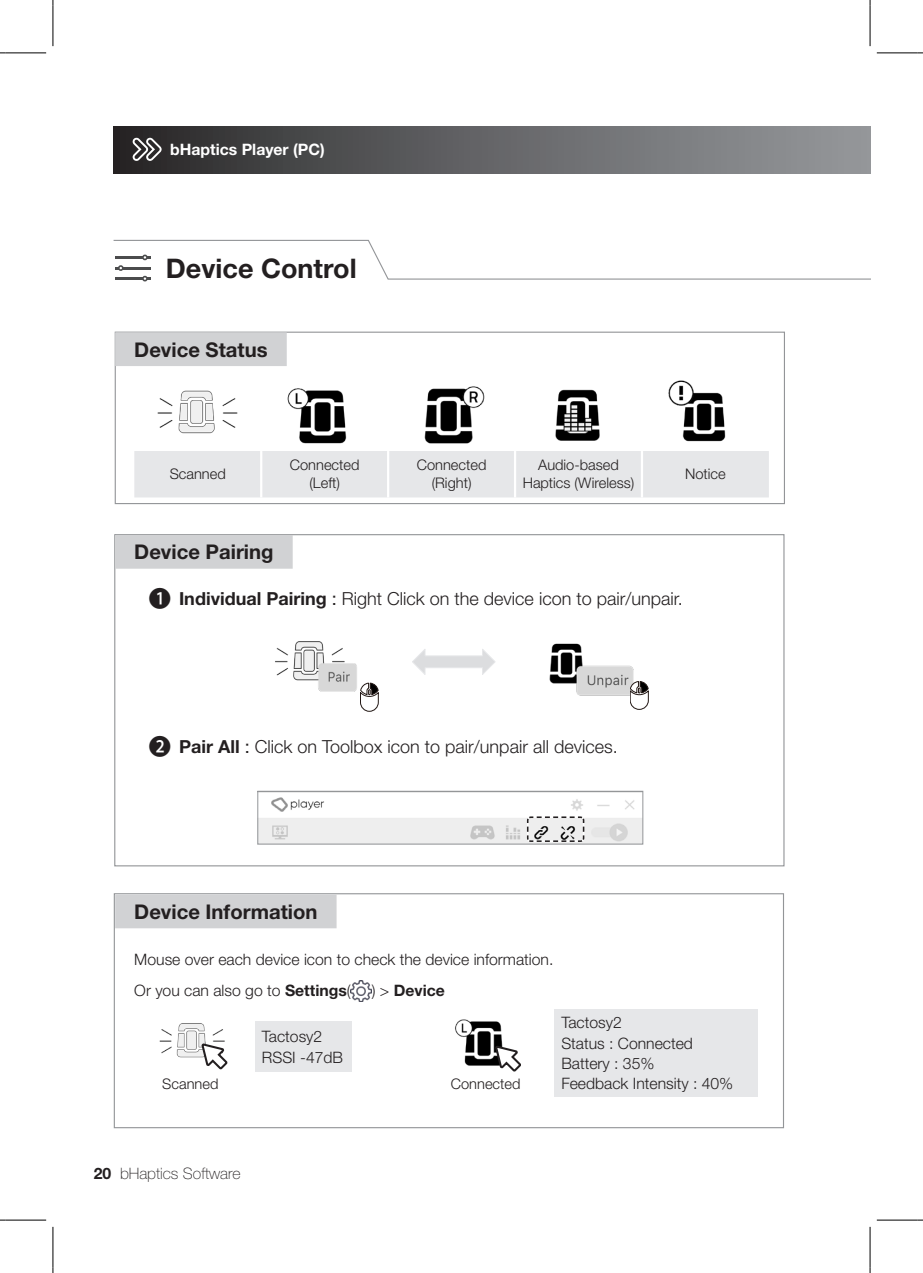
<style>
.page{position:relative;width:923px;height:1273px;background:#fff}
.page>*{position:absolute;margin:0;border:0;box-sizing:border-box;transform-origin:0 0}
.Heading2{font:700 27px "Helvetica Neue";color:#231f20}
.Heading3{font:700 20.25px "Helvetica Neue";color:#231f20}
.t1{font:300 18px "Helvetica Neue";color:#231f20}
.Body2{font:300 15.75px "Helvetica Neue";color:#231f20}
.Body_small{font:300 15.75px "Helvetica Neue";color:#231f20}
.t2{font:100 15.75px "Helvetica Neue";color:#231f20}
.Heading1_nonTOC{font:700 15.75px "Helvetica Neue";color:#fff}
.Body2-2{font:700 15.75px "Helvetica Neue";color:#231f20}
.Table_center{font:300 14.62px/17.6px "Helvetica Neue";color:#231f20;text-align:center}
.s1{font-family:"Glyphs ENG";font-weight:400;font-size:22.5px}
.s2{font-weight:700}
.s3{font-weight:400}
.s4{font-weight:300}
</style>
<div class="page">
<div style="left:114px;top:893px;width:669px;height:235px;border:1px solid #939598"></div>
<div style="left:115px;top:332px;width:669px;height:172px;border:1px solid #939598"></div>
<div style="left:115px;top:332px;width:171px;height:34px;background:#d1d2d4"></div>
<div style="left:115px;top:535px;width:177px;height:34px;background:#d1d2d4"></div>
<div style="left:115px;top:895px;width:221px;height:33px;background:#d1d2d4"></div>
<div style="left:134px;top:451px;width:634px;height:46px;background:#e6e7e9"></div>
<hr style="left:260px;top:451px;width:2px;height:46px;background:#fff">
<hr style="left:387px;top:451px;width:2px;height:46px;background:#fff">
<hr style="left:513px;top:451px;width:3px;height:46px;background:#fff">
<hr style="left:640px;top:451px;width:3px;height:46px;background:#fff">
<img style="left:157px;top:390px;width:81px;height:44px">
<img style="left:287px;top:388px;width:60px;height:56px">
<img style="left:424px;top:386px;width:61px;height:58px">
<img style="left:555px;top:389px;width:45px;height:52px">
<img style="left:668px;top:380px;width:58px;height:62px">
<img style="left:275px;top:641px;width:82px;height:51px">
<img style="left:549px;top:643px;width:85px;height:53px">
<svg style="left:412px;top:649px;width:83px;height:26px"></svg>
<svg style="left:360px;top:683px;width:18px;height:28px"></svg>
<svg style="left:629px;top:681px;width:19px;height:29px"></svg>
<img style="left:259px;top:797px;width:382px;height:45px">
<div style="left:257px;top:791px;width:386px;height:53px;border:1px solid #939598"></div>
<svg style="left:526px;top:816px;width:59px;height:27px"></svg>
<img style="left:350px;top:980px;width:21px;height:22px">
<img style="left:455px;top:1019px;width:48px;height:47px">
<div style="left:554px;top:1009px;width:203px;height:88px;background:#e6e7e9"></div>
<img style="left:159px;top:1023px;width:69px;height:47px">
<div style="left:255px;top:1021px;width:97px;height:51px;background:#e6e7e9"></div>
<div style="left:113px;top:126px;width:756px;height:48px;background:linear-gradient(to right,#2a292a,#999c9f)"></div>
<svg style="left:133px;top:138px;width:28px;height:23px"></svg>
<svg style="left:201px;top:1043px;width:26px;height:26px"></svg>
<svg style="left:495px;top:1046px;width:25px;height:25px"></svg>
<svg style="left:113px;top:239px;width:756px;height:42px"></svg>
<hr style="left:0;top:53px;width:34px;height:1px;background:#000">
<hr style="left:888px;top:53px;width:34px;height:1px;background:#000">
<hr style="left:0;top:1220px;width:34px;height:1px;background:#000">
<hr style="left:888px;top:1220px;width:34px;height:1px;background:#000">
<hr style="left:53px;top:0;width:1px;height:34px;background:#000">
<hr style="left:53px;top:1239px;width:1px;height:34px;background:#000">
<hr style="left:869px;top:0;width:1px;height:34px;background:#000">
<hr style="left:869px;top:1239px;width:1px;height:34px;background:#000">
<hr style="left:6px;top:53px;width:40px;height:1px;background:#000">
<hr style="left:876px;top:53px;width:41px;height:1px;background:#000">
<hr style="left:6px;top:1220px;width:40px;height:1px;background:#000">
<hr style="left:876px;top:1220px;width:41px;height:1px;background:#000">
<hr style="left:53px;top:6px;width:1px;height:40px;background:#000">
<hr style="left:53px;top:1227px;width:1px;height:40px;background:#000">
<hr style="left:869px;top:6px;width:1px;height:40px;background:#000">
<hr style="left:869px;top:1227px;width:1px;height:40px;background:#000">
<p class="Heading1_nonTOC" style="left:170px;top:140px;width:156px">bHaptics Player (PC)</p>
<p class="Heading2" style="left:166px;top:252px;width:192px">Device Control</p>
<p class="Heading3" style="left:134px;top:337px;width:135px">Device Status</p>
<p class="Table_center" style="left:170px;top:465px;width:58px">Scanned</p>
<p class="Table_center" style="left:290px;top:456px;width:71px">Connected</p>
<p class="Table_center" style="left:309px;top:473px;width:32px">(Left)</p>
<p class="Table_center" style="left:416px;top:456px;width:71px">Connected</p>
<p class="Table_center" style="left:431px;top:473px;width:41px">(Right)</p>
<p class="Table_center" style="left:522px;top:456px;width:113px">Audio-based<br>Haptics (Wireless)</p>
<p class="Table_center" style="left:684px;top:465px;width:42px">Notice</p>
<p class="Heading3" style="left:134px;top:540px;width:141px">Device Pairing</p>
<p class="t1" style="left:147px;top:588px;width:537px"><span class="s1">1</span> <span class="s2">Individual Pairing</span> <span class="s3">:</span> Right Click on the device icon to pair/unpair.</p>
<p class="t1" style="left:147px;top:735px;width:472px"><span class="s1">2</span> <span class="s2">Pair All</span> <span class="s3">:</span> Click on Toolbox icon to pair/unpair all devices.</p>
<p class="Heading3" style="left:134px;top:899px;width:184px">Device Information</p>
<p class="Body2" style="left:134px;top:950px;width:420px">Mouse over each device icon to check the device information.</p>
<p class="Body2" style="left:134px;top:981px;width:218px">Or you can also go to <span class="s2">Settings</span>(</p>
<p class="Body2-2" style="left:371px;top:980px;width:75px"><span class="s4">) &gt;</span> Device</p>
<p class="Body_small" style="left:262px;top:1027px;width:62px">Tactosy2</p>
<p class="Body_small" style="left:262px;top:1047px;width:83px">RSSI -47dB</p>
<p class="Body_small" style="left:561px;top:1013px;width:62px">Tactosy2</p>
<p class="Body_small" style="left:561px;top:1033px;width:133px">Status : Connected</p>
<p class="Body_small" style="left:561px;top:1053px;width:95px">Battery : 35%</p>
<p class="Table_center" style="left:162px;top:1074px;width:58px">Scanned</p>
<p class="Body_small" style="left:561px;top:1074px;width:173px">Feedback Intensity : 40%</p>
<p class="Table_center" style="left:450px;top:1074px;width:71px">Connected</p>
<p class="t2" style="left:94px;top:1165px;width:148px"><span class="s2">20</span> bHaptics Software</p>
</div>
